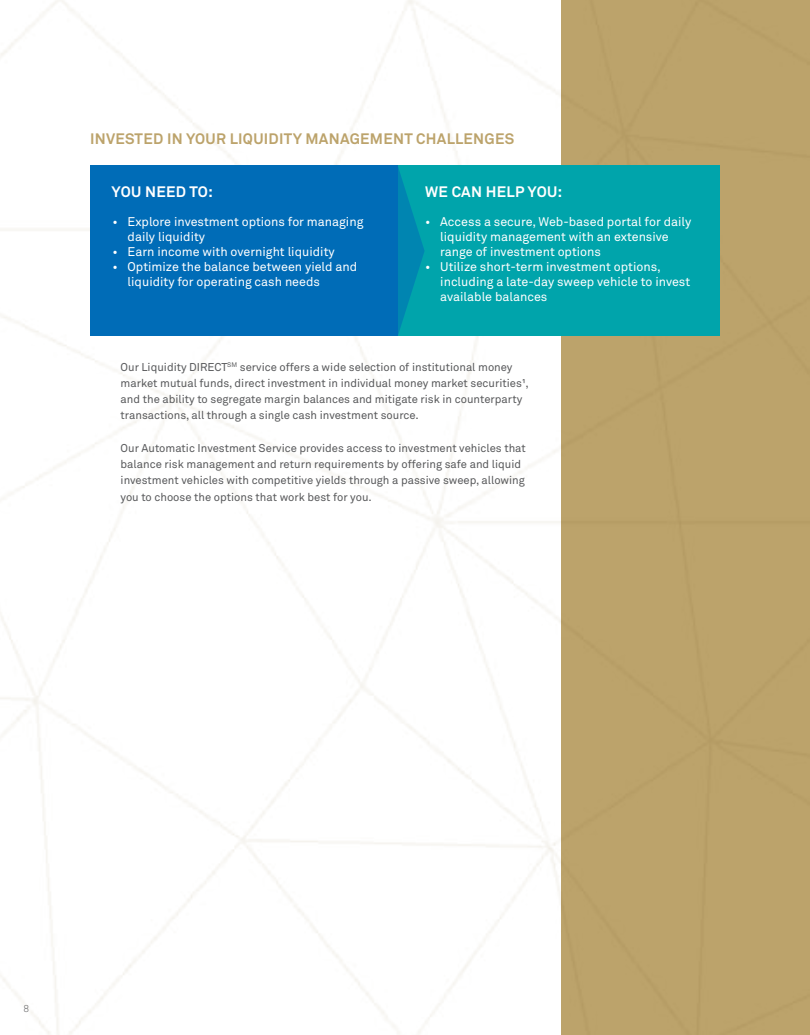
<style>
.page{position:relative;width:810px;height:1035px;background:#fff}
.page>*{position:absolute;margin:0;border:0;box-sizing:border-box;transform-origin:0 0}
.t1{font:700 15px "Akkurat Pro";letter-spacing:.02em;color:#bca36b}
.t2{font:700 15px "Akkurat Pro";letter-spacing:.02em;color:#fff}
.t3{font:12.5px/15px "Akkurat Pro";color:#fff}
.t4{font:11.25px/16.2px "Akkurat Pro";color:#58595b}
.t5{font:10px "Akkurat Light Pro";color:#58595b}
</style>
<div class="page">
<img style="left:0;top:0;width:562px;height:1035px">
<div style="left:562px;top:0;width:248px;height:1035px;background:#bca36b"></div>
<div style="left:90px;top:166px;width:308px;height:170px;background:#006cb7"></div>
<div style="left:398px;top:166px;width:322px;height:170px;background:#00a4ab"></div>
<svg style="left:398px;top:167px;width:27px;height:167px"></svg>
<h4 class="t1" style="left:90px;top:129px;width:426px">INVESTED IN YOUR LIQUIDITY MANAGEMENT CHALLENGES</h4>
<h1 class="t2" style="left:112px;top:183px;width:103px">YOU NEED TO:</h1>
<p class="t3" style="left:128px;top:214px;width:237px;text-indent:-15px">• Explore investment options for managing daily liquidity</p>
<p class="t3" style="left:113px;top:244px;width:224px">• Earn income with overnight liquidity</p>
<p class="t3" style="left:128px;top:259px;width:231px;text-indent:-15px">• Optimize the balance between yield and liquidity for operating cash needs</p>
<h4 class="t2" style="left:425px;top:183px;width:139px">WE CAN HELP YOU:</h4>
<p class="t3" style="left:440px;top:214px;width:252px;text-indent:-15px">• Access a secure, Web-based portal for daily liquidity management with an extensive range of investment options</p>
<p class="t3" style="left:440px;top:259px;width:251px;text-indent:-15px">• Utilize short-term investment options, including a late-day sweep vehicle to invest available balances</p>
<p class="t4" style="left:121px;top:359px;width:410px">Our Liquidity DIRECT<sup>SM</sup> service offers a wide selection of institutional money market mutual funds, direct investment in individual money market securities¹, and the ability to segregate margin balances and mitigate risk in counterparty transactions, all through a single cash investment source.</p>
<p class="t4" style="left:121px;top:440px;width:407px">Our Automatic Investment Service provides access to investment vehicles that balance risk management and return requirements by offering safe and liquid investment vehicles with competitive yields through a passive sweep, allowing you to choose the options that work best for you.</p>
<p class="t5" style="left:23px;top:1003px;width:7px">8</p>
</div>
